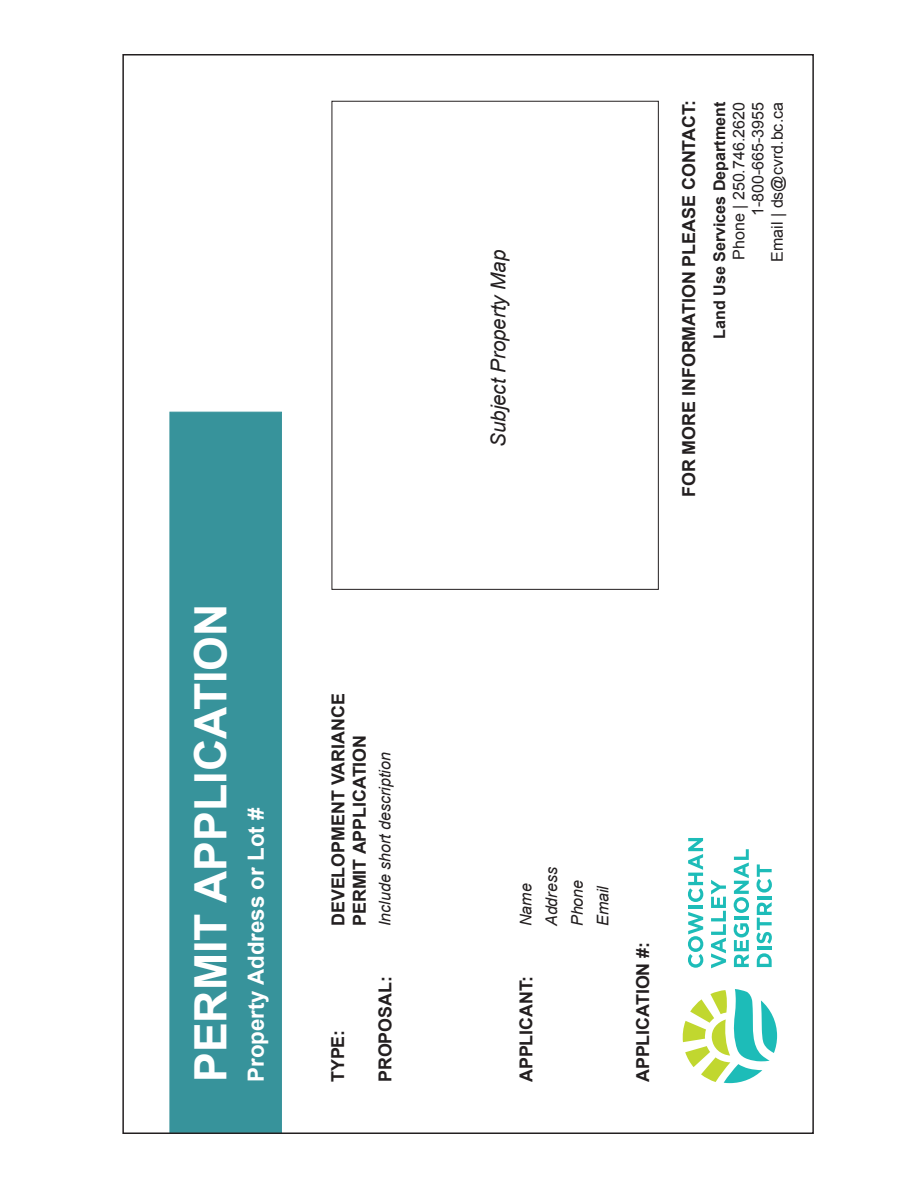
<style>
.page{position:relative;width:918px;height:1188px;background:#fff}
.page>*{position:absolute;margin:0;border:0;box-sizing:border-box;transform-origin:0 0}
.t1{font:700 44.55px "Arial";color:#fff}
.t2{font:700 22.35px "Arial";color:#fff}
.t3{font:italic 20.55px "Arial";color:#231f20}
.t4{font:700 17.85px/21.5px "Arial";color:#231f20}
.t5{font:16.05px "Arial";color:#231f20}
.t6{font:italic 16.05px "Arial";color:#231f20}
.t7{font:700 16.05px "Arial";color:#231f20}
</style>
<div class="page">
<div style="left:169px;top:412px;width:113px;height:721px;background:#37939b;border:1px solid #37939b"></div>
<svg style="left:682px;top:989px;width:95px;height:94px"></svg>
<svg style="left:688px;top:912px;width:15px;height:56px"></svg>
<hr style="left:688px;top:906px;width:15px;height:3px;background:#1dbcb8">
<svg style="left:688px;top:838px;width:15px;height:64px"></svg>
<svg style="left:711px;top:880px;width:15px;height:88px"></svg>
<svg style="left:734px;top:923px;width:15px;height:44px"></svg>
<hr style="left:734px;top:916px;width:15px;height:4px;background:#1dbcb8">
<svg style="left:734px;top:849px;width:15px;height:64px"></svg>
<svg style="left:757px;top:953px;width:15px;height:14px"></svg>
<hr style="left:757px;top:947px;width:15px;height:3px;background:#1dbcb8">
<svg style="left:757px;top:902px;width:15px;height:42px"></svg>
<hr style="left:757px;top:896px;width:15px;height:3px;background:#1dbcb8">
<svg style="left:757px;top:864px;width:15px;height:29px"></svg>
<div style="left:331px;top:101px;width:328px;height:489px;border:1px solid #231f20"></div>
<p class="t1" style="left:181px;top:1082px;width:480px;rotate:-90deg">PERMIT APPLICATION</p>
<p class="t2" style="left:241px;top:1082px;width:276px;rotate:-90deg">Property Address or Lot #</p>
<p class="t4" style="left:328px;top:926px;width:234px;rotate:-90deg">DEVELOPMENT VARIANCE<br>PERMIT APPLICATION</p>
<p class="t6" style="left:374px;top:926px;width:176px;rotate:-90deg">Include short description</p>
<p class="t4" style="left:328px;top:1082px;width:54px;rotate:-90deg">TYPE:</p>
<p class="t4" style="left:375px;top:1082px;width:108px;rotate:-90deg">PROPOSAL:</p>
<p class="t3" style="left:485px;top:447px;width:199px;rotate:-90deg">Subject Property Map</p>
<p class="t4" style="left:679px;top:497px;width:398px;rotate:-90deg">FOR MORE INFORMATION PLEASE CONTACT:</p>
<p class="t7" style="left:709px;top:339px;width:238px;rotate:-90deg">Land Use Services Department</p>
<p class="t5" style="left:728px;top:260px;width:159px;rotate:-90deg">Phone | 250.746.2620</p>
<p class="t5" style="left:748px;top:216px;width:116px;rotate:-90deg">1-800-665-3955</p>
<p class="t5" style="left:767px;top:262px;width:161px;rotate:-90deg">Email | ds@cvrd.bc.ca</p>
<p class="t6" style="left:515px;top:926px;width:44px;rotate:-90deg">Name</p>
<p class="t6" style="left:541px;top:926px;width:60px;rotate:-90deg">Address</p>
<p class="t6" style="left:567px;top:926px;width:48px;rotate:-90deg">Phone</p>
<p class="t6" style="left:593px;top:926px;width:42px;rotate:-90deg">Email</p>
<p class="t4" style="left:516px;top:1082px;width:108px;rotate:-90deg">APPLICANT:</p>
<p class="t4" style="left:633px;top:1082px;width:142px;rotate:-90deg">APPLICATION #:</p>
</div>
